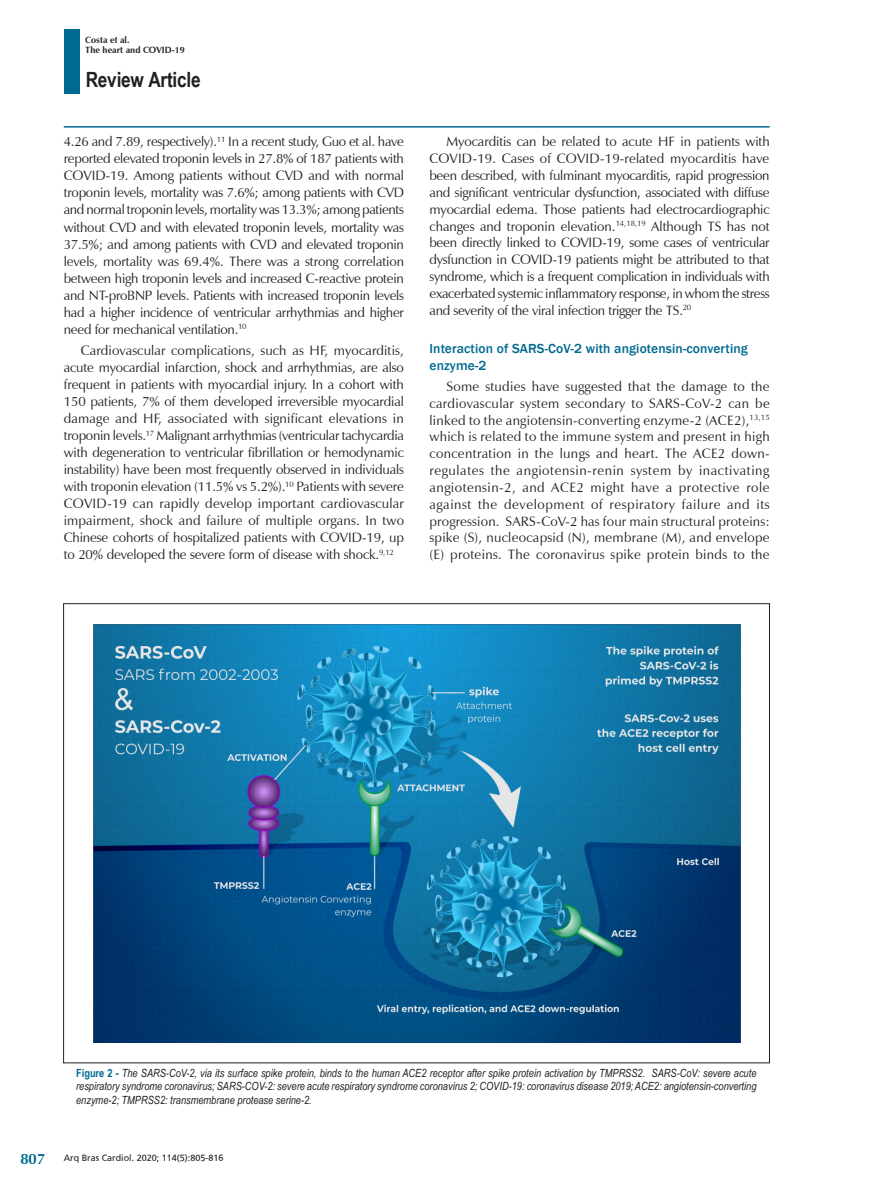
<style>
.page{position:relative;width:893px;height:1191px;background:#fff}
.page>*{position:absolute;margin:0;border:0;box-sizing:border-box;transform-origin:0 0}
.t1{font:700 21px "Arial Narrow";letter-spacing:-.01em;color:#231f20}
.t2{font:700 15px "Zapf Humanist 601 BT";color:#006991}
._01-TEXTO_BASICO{font:13.5px/17px "Zapf Humanist 601 BT";letter-spacing:-.015em;color:#231f20;text-align:justify}
._03_-_SUBTITULO_PRIN{font:500 13.5px/16.8px "Franklin Gothic";letter-spacing:.01em;color:#006991}
._05_LEGENDA_TABELA{font:italic 11.25px/13.5px "Arial Narrow";color:#231f20;text-align:justify}
.t3{font:9px "Frutiger";color:#231f20}
.t4{font:700 9px/10.8px "Zapf Humanist 601 BT";color:#231f20}
.s1{font-weight:700;font-style:normal;color:#006991}
</style>
<div class="page">
<hr style="left:64px;top:126px;width:706px;height:2px;background:#006991">
<div style="left:64px;top:29px;width:16px;height:65px;background:#006991"></div>
<img style="left:94px;top:625px;width:647px;height:417px">
<p class="t4" style="left:85px;top:34px;width:101px">Costa et al.<br>The heart and COVID-19</p>
<h1 class="t1" style="left:86px;top:64px;width:116px">Review Article</h1>
<p class="_01-TEXTO_BASICO" style="left:64px;top:133px;width:342px">4.26 and 7.89, respectively).<sup>11</sup> In a recent study, Guo et al. have reported elevated troponin levels in 27.8% of 187 patients with COVID-19. Among patients without CVD and with normal troponin levels, mortality was 7.6%; among patients with CVD and normal troponin levels, mortality was 13.3%; among patients without CVD and with elevated troponin levels, mortality was 37.5%; and among patients with CVD and elevated troponin levels, mortality was 69.4%. There was a strong correlation between high troponin levels and increased C-reactive protein and NT-proBNP levels. Patients with increased troponin levels had a higher incidence of ventricular arrhythmias and higher need for mechanical ventilation.<sup>10</sup></p>
<p class="_01-TEXTO_BASICO" style="left:64px;top:342px;width:342px;text-indent:17px">Cardiovascular complications, such as HF, myocarditis, acute myocardial infarction, shock and arrhythmias, are also frequent in patients with myocardial injury. In a cohort with 150 patients, 7% of them developed irreversible myocardial damage and HF, associated with significant elevations in troponin levels.<sup>17</sup> Malignant arrhythmias (ventricular tachycardia with degeneration to ventricular fibrillation or hemodynamic instability) have been most frequently observed in individuals with troponin elevation (11.5% vs 5.2%).<sup>10</sup> Patients with severe COVID-19 can rapidly develop important cardiovascular impairment, shock and failure of multiple organs. In two Chinese cohorts of hospitalized patients with COVID-19, up to 20% developed the severe form of disease with shock.<sup>9,12</sup></p>
<p class="_01-TEXTO_BASICO" style="left:429px;top:133px;width:342px;text-indent:17px">Myocarditis can be related to acute HF in patients with COVID-19. Cases of COVID-19-related myocarditis have been described, with fulminant myocarditis, rapid progression and significant ventricular dysfunction, associated with diffuse myocardial edema. Those patients had electrocardiographic changes and troponin elevation.<sup>14,18,19</sup> Although TS has not been directly linked to COVID-19, some cases of ventricular dysfunction in COVID-19 patients might be attributed to that syndrome, which is a frequent complication in individuals with exacerbated systemic inflammatory response, in whom the stress and severity of the viral infection trigger the TS.<sup>20</sup></p>
<p class="_03_-_SUBTITULO_PRIN" style="left:429px;top:340px;width:320px">Interaction of SARS-CoV-2 with angiotensin-converting enzyme-2</p>
<p class="_01-TEXTO_BASICO" style="left:429px;top:378px;width:342px;text-indent:17px">Some studies have suggested that the damage to the cardiovascular system secondary to SARS-CoV-2 can be linked to the angiotensin-converting enzyme-2 (ACE2),<sup>13,15 </sup>which is related to the immune system and present in high concentration in the lungs and heart. The ACE2 down&shy;regulates the angiotensin-renin system by inactivating angiotensin-2, and ACE2 might have a protective role against the development of respiratory failure and its progression. SARS-CoV-2 has four main structural proteins: spike (S), nucleocapsid (N), membrane (M), and envelope (E) proteins. The coronavirus spike protein binds to the</p>
<p class="_05_LEGENDA_TABELA" style="left:76px;top:1065px;width:682px"><span class="s1">Figure 2 -</span> The SARS-CoV-2, via its surface spike protein, binds to the human ACE2 receptor after spike protein activation by TMPRSS2. SARS-CoV: severe acute respiratory syndrome coronavirus; SARS-COV-2: severe acute respiratory syndrome coronavirus 2; COVID-19: coronavirus disease 2019; ACE2: angiotensin-converting enzyme-2; TMPRSS2: transmembrane protease serine-2.</p>
<p class="t2" style="left:20px;top:1149px;width:26px">807</p>
<p class="t3" style="left:64px;top:1153px;width:161px">Arq Bras Cardiol. 2020; 114(5):805-816</p>
</div>
